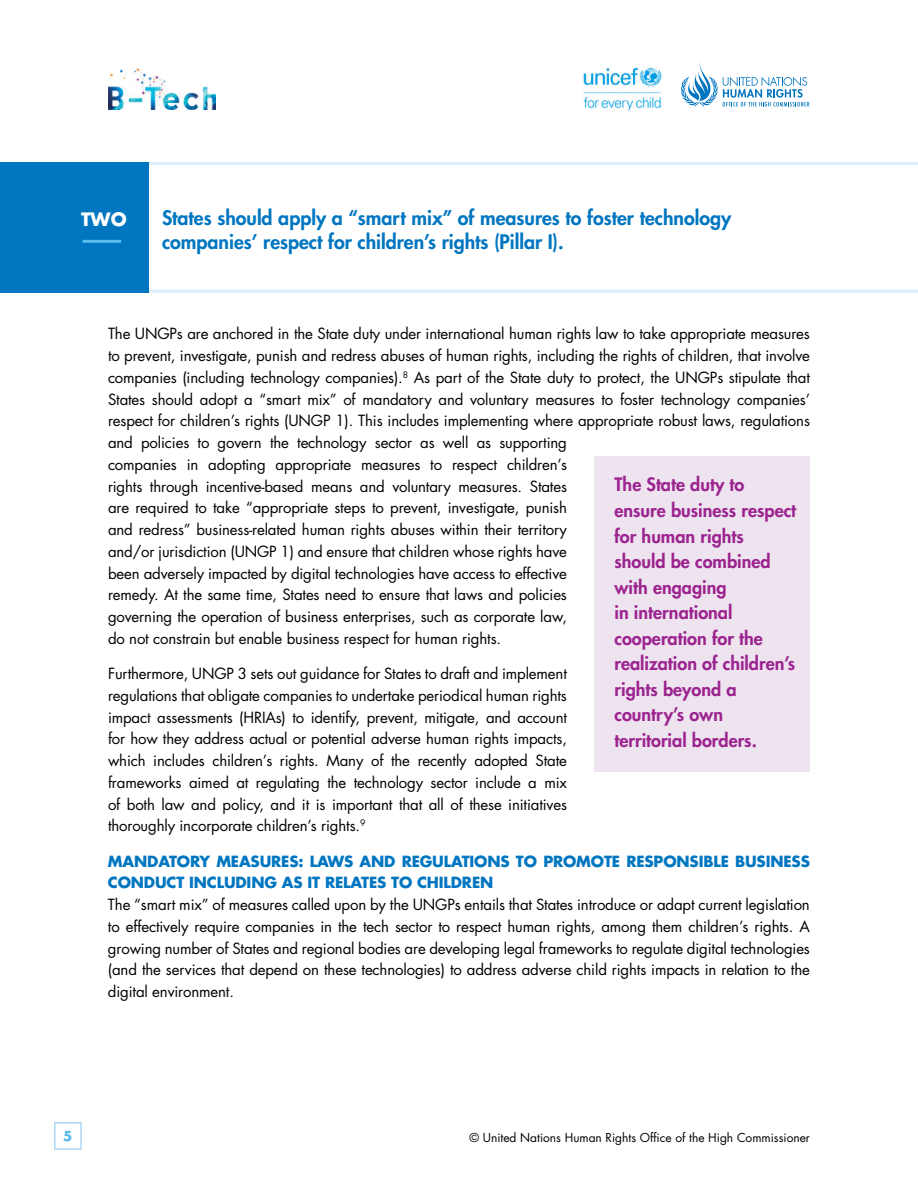
<style>
.page{position:relative;width:918px;height:1188px;background:#fff}
.page>*{position:absolute;margin:0;border:0;box-sizing:border-box;transform-origin:0 0}
.t1{font:800 19.5px/24px "Futura Std";color:#0076c0}
.t2{font:800 18px/25.5px "Futura Std";color:#9c248f}
.t3{font:700 18px "Futura Std";color:#fff}
.t4{font:15px/21.8px "Futura Std";letter-spacing:-.01em;color:#000;text-align:justify}
.t5{font:700 15px/21.8px "Futura Std";letter-spacing:-.01em;color:#0076c0}
.t6{font:700 13.5px "Futura Std";color:#59bbeb}
.t7{font:12px "Futura Std";color:#000}
</style>
<div class="page">
<img style="left:108px;top:69px;width:108px;height:40px">
<div style="left:54px;top:1122px;width:28px;height:28px;border:2px solid #afd8f4"></div>
<img style="left:583px;top:67px;width:79px;height:44px">
<svg style="left:681px;top:63px;width:128px;height:44px"></svg>
<svg style="left:148px;top:162px;width:770px;height:131px"></svg>
<div style="left:0;top:162px;width:148px;height:131px;background:#0076c0"></div>
<hr style="left:82px;top:240px;width:39px;height:3px;background:#59bbeb">
<div style="left:594px;top:456px;width:216px;height:316px;background:#eee4f0"></div>
<p class="t3" style="left:81px;top:207px;width:47px">TWO</p>
<h1 class="t1" style="left:162px;top:206px;width:571px">States should apply a “smart mix” of measures to foster technology companies’ respect for children’s rights (Pillar I).</h1>
<p class="t4" style="left:108px;top:323px;width:704px;text-align:left">The UNGPs are anchored in the State duty under international human rights law to take appropriate measures to prevent, investigate, punish and redress abuses of human rights, including the rights of children, that involve companies (including technology companies).<sup>8</sup> As part of the State duty to protect, the UNGPs stipulate that States should adopt a “smart mix” of mandatory and voluntary measures to foster technology companies’ respect for children’s rights (UNGP 1). This includes implementing where appropriate robust laws, regulations and policies to govern the technology sector as well as supporting<br>companies in adopting appropriate measures to respect children’s<br>rights through incentive-based means and voluntary measures. States<br>are required to take “appropriate steps to prevent, investigate, punish<br>and redress” business-related human rights abuses within their territory<br>and/or jurisdiction (UNGP 1) and ensure that children whose rights have<br>been adversely impacted by digital technologies have access to effective<br>remedy. At the same time, States need to ensure that laws and policies<br>governing the operation of business enterprises, such as corporate law,<br>do not constrain but enable business respect for human rights.</p>
<p class="t4" style="left:108px;top:663px;width:461px">Furthermore, UNGP 3 sets out guidance for States to draft and implement regulations that obligate companies to undertake periodical human rights impact assessments (HRIAs) to identify, prevent, mitigate, and account for how they address actual or potential adverse human rights impacts, which includes children’s rights. Many of the recently adopted State frameworks aimed at regulating the technology sector include a mix of both law and policy, and it is important that all of these initiatives thoroughly incorporate children’s rights.<sup>9</sup></p>
<p class="t5" style="left:108px;top:850px;width:703px">MANDATORY MEASURES: LAWS AND REGULATIONS TO PROMOTE RESPONSIBLE BUSINESS<br>CONDUCT INCLUDING AS IT RELATES TO CHILDREN</p>
<p class="t4" style="left:108px;top:894px;width:704px">The “smart mix” of measures called upon by the UNGPs entails that States introduce or adapt current legislation to effectively require companies in the tech sector to respect human rights, among them children’s rights. A growing number of States and regional bodies are developing legal frameworks to regulate digital technologies (and the services that depend on these technologies) to address adverse child rights impacts in relation to the digital environment.</p>
<p class="t2" style="left:615px;top:472px;width:183px">The State duty to ensure business respect for human rights should be combined with engaging<br>in international cooperation for the realization of children’s rights beyond a country’s own territorial borders.</p>
<p class="t6" style="left:63px;top:1127px;width:11px">5</p>
<p class="t7" style="left:470px;top:1130px;width:342px">© United Nations Human Rights Office of the High Commissioner</p>
</div>
